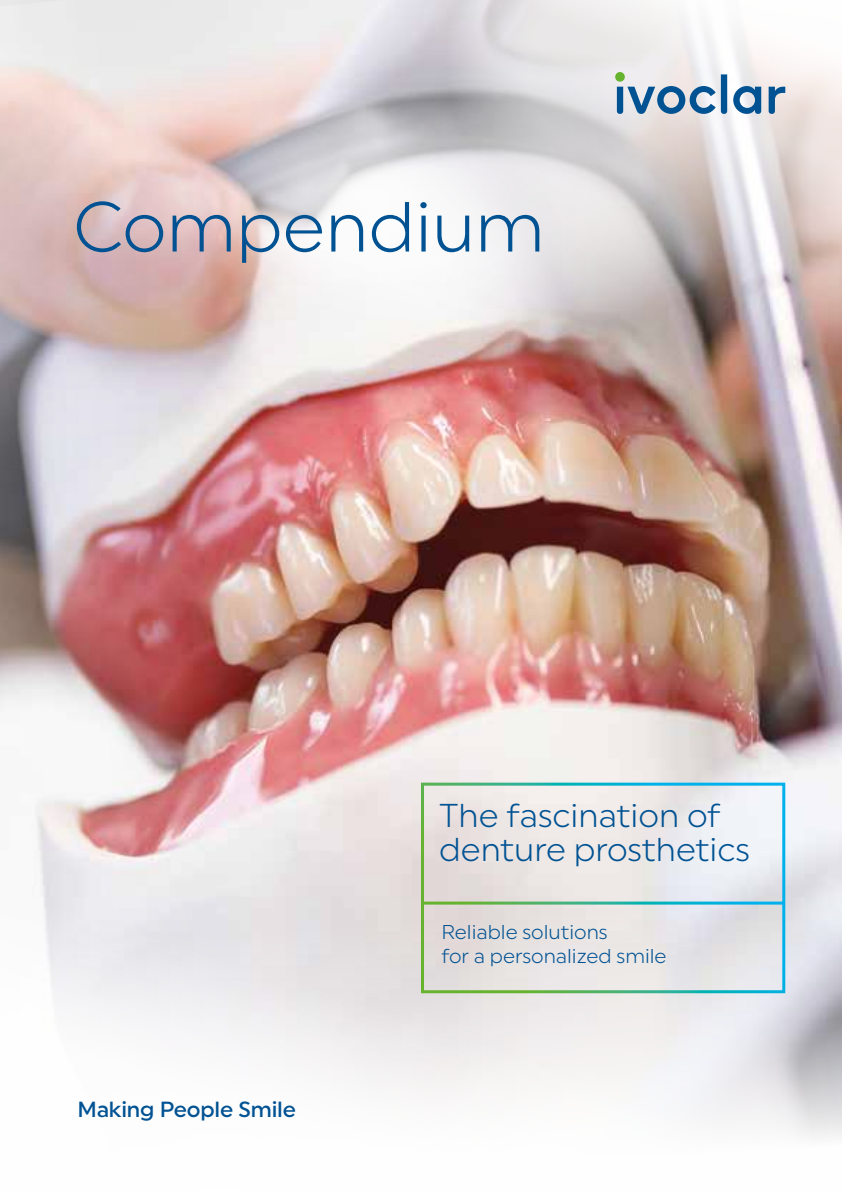
<style>
.page{position:relative;width:842px;height:1191px;background:#fff}
.page>*{position:absolute;margin:0;border:0;box-sizing:border-box;transform-origin:0 0}
.t1{font:70.6px "Uniform Pro Ivoclar Lgt";color:#005293}
.t2{font:33px/34px "Uniform Pro Ivoclar Lgt";color:#005293}
.t3{font:500 21.8px "Uniform Pro Ivoclar";letter-spacing:-.01em;color:#005293}
.t4{font:20px/24px "Uniform Pro Ivoclar Lgt";color:#005293}
</style>
<div class="page">
<img style="left:0;top:618px;width:842px;height:87px">
<img style="left:0;top:0;width:842px;height:618px">
<svg style="left:157px;top:68px;width:254px;height:287px"></svg>
<svg style="left:209px;top:125px;width:202px;height:179px"></svg>
<img style="left:411px;top:0;width:431px;height:414px">
<svg style="left:0;top:705px;width:842px;height:433px"></svg>
<svg style="left:418px;top:781px;width:369px;height:213px;background:#dee2e1"></svg>
<svg style="left:615px;top:72px;width:10px;height:10px"></svg>
<svg style="left:617px;top:74px;width:168px;height:40px;background:#9fb7cc"></svg>
<h1 class="t1" style="left:73px;top:186px;width:473px">Compendium</h1>
<h2 class="t2" style="left:439px;top:798px;width:313px">The fascination of denture prosthetics</h2>
<p class="t3" style="left:77px;top:1097px;width:220px">Making People Smile</p>
<p class="t4" style="left:441px;top:920px;width:227px">Reliable solutions<br>for a personalized smile</p>
</div>
